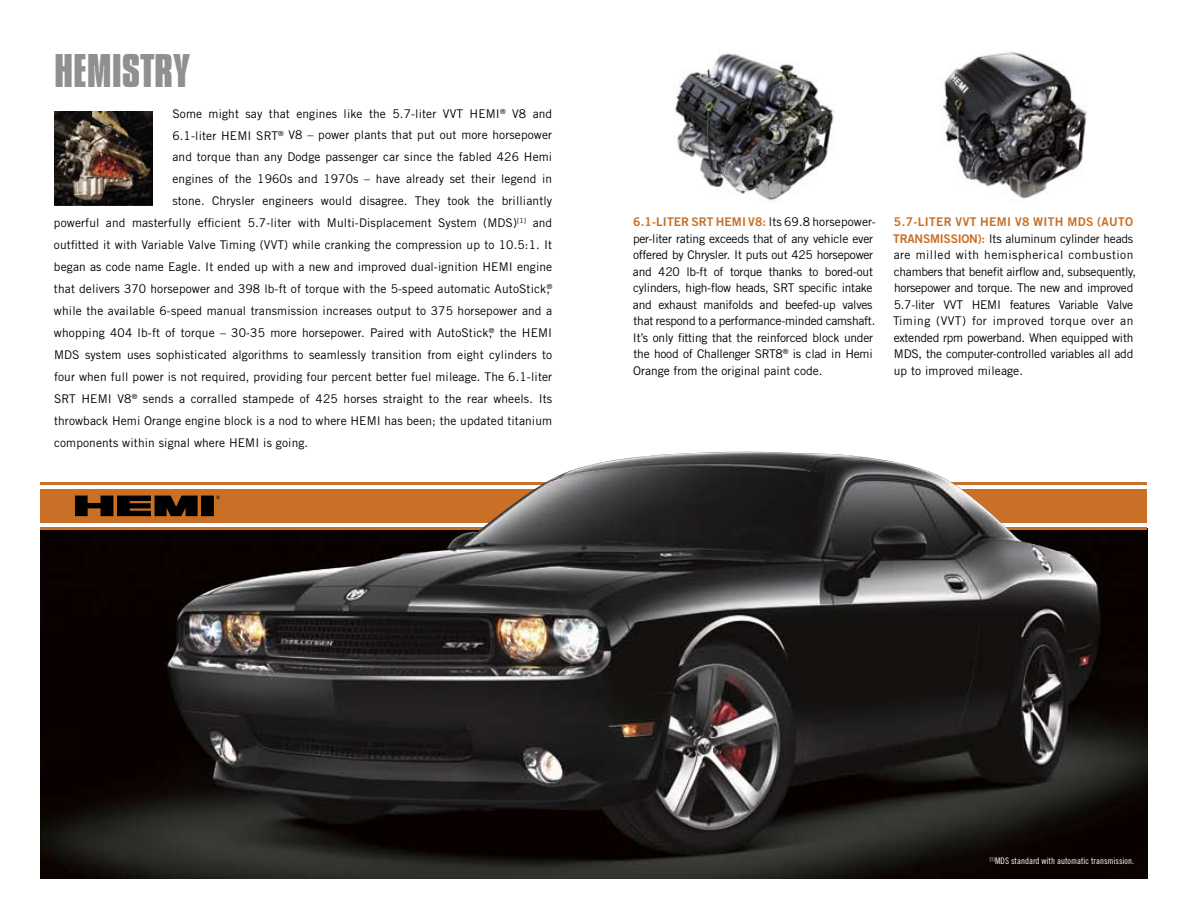
<style>
.page{position:relative;width:1188px;height:918px;background:#fff}
.page>*{position:absolute;margin:0;border:0;box-sizing:border-box;transform-origin:0 0}
.t1{font:49.5px "Compacta Bld";color:#919090}
.t2{font:12px "Trade Gothic";letter-spacing:.01em;color:#000}
.t3{font:12px/16.5px "Trade Gothic";letter-spacing:-.02em;color:#000}
.t4{font:12px "Trade Gothic Bold Two";letter-spacing:.01em;color:#c96f26}
.t5{font:12px "Trade Gothic Bold Two";letter-spacing:.03em;color:#c96f26}
.t6{font:9px "Trade Gothic Cond Eighteen";color:#fff}
.s1{font-family:"Trade Gothic";color:#000}
.s2{font-family:"Trade Gothic Bold Two";color:#c96f26}
</style>
<div class="page">
<img style="left:54px;top:111px;width:98px;height:94px">
<img style="left:939px;top:52px;width:148px;height:147px">
<img style="left:673px;top:51px;width:162px;height:150px">
<img style="left:40px;top:530px;width:1108px;height:349px">
<hr style="left:40px;top:482px;width:1108px;height:2px;background:#c96f26">
<div style="left:40px;top:489px;width:1108px;height:34px;background:#c96f26"></div>
<hr style="left:40px;top:528px;width:1108px;height:2px;background:#c96f26">
<svg style="left:75px;top:496px;width:93px;height:20px"></svg>
<img style="left:168px;top:452px;width:855px;height:401px">
<h1 class="t1" style="left:54px;top:37px;width:138px">HEMISTRY</h1>
<p class="t2" style="left:172px;top:106px;width:381px">Some might say that engines like the 5.7-liter VVT HEMI<sup>®</sup> V8 and</p>
<p class="t2" style="left:172px;top:128px;width:381px">6.1-liter HEMI SRT<sup>®</sup> V8 – power plants that put out more horsepower</p>
<p class="t2" style="left:172px;top:150px;width:381px">and torque than any Dodge passenger car since the fabled 426 Hemi</p>
<p class="t2" style="left:172px;top:172px;width:381px">engines of the 1960s and 1970s – have already set their legend in</p>
<p class="t2" style="left:172px;top:194px;width:381px">stone. Chrysler engineers would disagree. They took the brilliantly</p>
<p class="t2" style="left:54px;top:216px;width:500px">powerful and masterfully efficient 5.7-liter with Multi-Displacement System (MDS)<sup>[1]</sup> and</p>
<p class="t2" style="left:54px;top:238px;width:500px">outfitted it with Variable Valve Timing (VVT) while cranking the compression up to 10.5:1. It</p>
<p class="t2" style="left:54px;top:260px;width:500px">began as code name Eagle. It ended up with a new and improved dual-ignition HEMI engine</p>
<p class="t2" style="left:54px;top:282px;width:500px">that delivers 370 horsepower and 398 lb-ft of torque with the 5-speed automatic AutoStick,<sup>®</sup></p>
<p class="t2" style="left:54px;top:304px;width:500px">while the available 6-speed manual transmission increases output to 375 horsepower and a</p>
<p class="t2" style="left:54px;top:326px;width:500px">whopping 404 lb-ft of torque – 30-35 more horsepower. Paired with AutoStick,<sup>®</sup> the HEMI</p>
<p class="t2" style="left:54px;top:348px;width:500px">MDS system uses sophisticated algorithms to seamlessly transition from eight cylinders to</p>
<p class="t2" style="left:54px;top:369px;width:500px">four when full power is not required, providing four percent better fuel mileage. The 6.1-liter</p>
<p class="t2" style="left:54px;top:391px;width:500px">SRT HEMI V8<sup>®</sup> sends a corralled stampede of 425 horses straight to the rear wheels. Its</p>
<p class="t2" style="left:54px;top:413px;width:500px">throwback Hemi Orange engine block is a nod to where HEMI has been; the updated titanium</p>
<p class="t2" style="left:54px;top:435px;width:256px">components within signal where HEMI is going.</p>
<p class="t4" style="left:633px;top:214px;width:244px">6.1-LITER SRT HEMI V8: <span class="s1">Its 69.8 horsepower-</span></p>
<p class="t3" style="left:633px;top:230px;width:244px">per-liter rating exceeds that of any vehicle ever offered by Chrysler. It puts out 425 horsepower and 420 lb-ft of torque thanks to bored-out cylinders, high-flow heads, SRT specific intake and exhaust manifolds and beefed-up valves that respond to a performance-minded camshaft.<br>It’s only fitting that the reinforced block under the hood of Challenger SRT8<sup>®</sup> is clad in Hemi Orange from the original paint code.</p>
<p class="t5" style="left:894px;top:214px;width:241px">5.7-LITER VVT HEMI V8 WITH MDS (AUTO</p>
<p class="t3" style="left:893px;top:230px;width:245px"><span class="s2">TRANSMISSION):</span> Its aluminum cylinder heads are milled with hemispherical combustion chambers that benefit airflow and, subsequently, horsepower and torque. The new and improved 5.7-liter VVT HEMI features Variable Valve Timing (VVT) for improved torque over an extended rpm powerband. When equipped with MDS, the computer-controlled variables all add up to improved mileage.</p>
<p class="t6" style="left:990px;top:855px;width:146px"><sup>[1]</sup>MDS standard with automatic transmission.</p>
</div>
